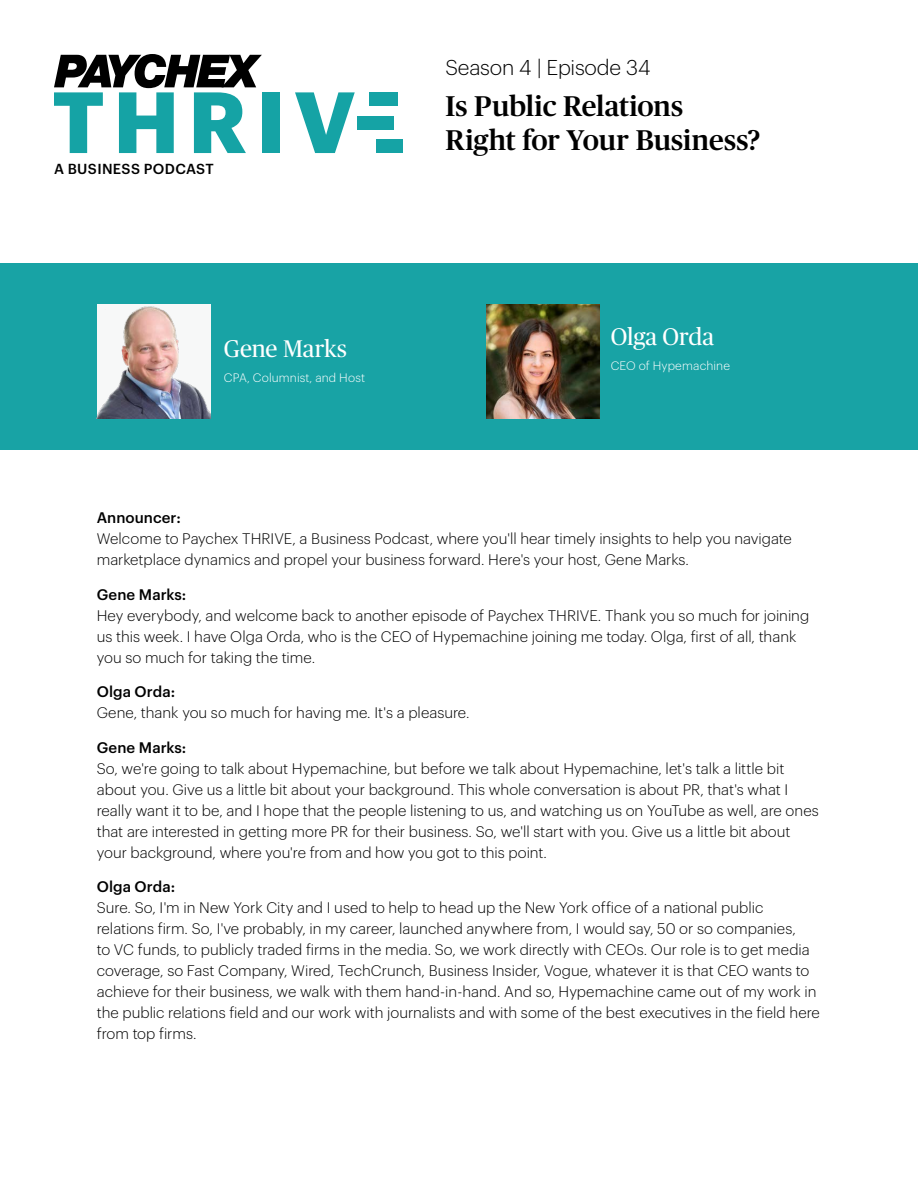
<style>
.page{position:relative;width:918px;height:1188px;background:#fff}
.page>*{position:absolute;margin:0;border:0;box-sizing:border-box;transform-origin:0 0}
.t1{font:500 28.5px/34.2px "Publico Headline";color:#000}
.t2{font:24px "Publico Headline";color:#fff}
.t3{font:300 21px "Graphik";letter-spacing:-.01em;color:#000}
.t4{font:300 15px/21px "Graphik";color:#000}
.t5{font:500 15px "Graphik";letter-spacing:.005em;color:#000}
.t6{font:500 14.25px "Graphik";letter-spacing:.025em;color:#000}
.t7{font:300 12px "Graphik";letter-spacing:.01em;color:#fff}
</style>
<div class="page">
<div style="left:0;top:264px;width:918px;height:186px;background:#18a3a5"></div>
<img style="left:97px;top:305px;width:113px;height:113px">
<img style="left:486px;top:305px;width:113px;height:113px">
<div style="left:262px;top:92px;width:17px;height:61px;background:#15a3a5"></div>
<svg style="left:295px;top:92px;width:60px;height:61px"></svg>
<div style="left:369px;top:92px;width:29px;height:14px;background:#15a3a5"></div>
<div style="left:358px;top:116px;width:36px;height:14px;background:#15a3a5"></div>
<div style="left:376px;top:139px;width:27px;height:14px;background:#15a3a5"></div>
<svg style="left:54px;top:54px;width:208px;height:99px"></svg>
<p class="t6" style="left:54px;top:158px;width:161px">A BUSINESS PODCAST</p>
<h2 class="t2" style="left:224px;top:332px;width:125px">Gene Marks</h2>
<p class="t7" style="left:224px;top:369px;width:143px">CPA, Columnist, and Host</p>
<h3 class="t3" style="left:446px;top:53px;width:207px">Season 4 | Episode 34</h3>
<h1 class="t1" style="left:446px;top:87px;width:317px">Is Public Relations<br>Right for Your Business?</h1>
<h2 class="t2" style="left:611px;top:320px;width:105px">Olga Orda</h2>
<p class="t7" style="left:611px;top:357px;width:121px">CEO of Hypemachine</p>
<p class="t5" style="left:97px;top:506px;width:86px">Announcer:</p>
<p class="t4" style="left:97px;top:527px;width:697px">Welcome to Paychex THRIVE, a Business Podcast, where you'll hear timely insights to help you navigate marketplace dynamics and propel your business forward. Here's your host, Gene Marks.</p>
<p class="t5" style="left:97px;top:583px;width:91px">Gene Marks:</p>
<p class="t4" style="left:97px;top:604px;width:714px">Hey everybody, and welcome back to another episode of Paychex THRIVE. Thank you so much for joining us this week. I have Olga Orda, who is the CEO of Hypemachine joining me today. Olga, first of all, thank you so much for taking the time.</p>
<p class="t5" style="left:97px;top:680px;width:80px">Olga Orda:</p>
<p class="t4" style="left:97px;top:701px;width:374px">Gene, thank you so much for having me. It's a pleasure.</p>
<p class="t5" style="left:97px;top:736px;width:91px">Gene Marks:</p>
<p class="t4" style="left:97px;top:757px;width:724px">So, we're going to talk about Hypemachine, but before we talk about Hypemachine, let's talk a little bit about you. Give us a little bit about your background. This whole conversation is about PR, that's what I really want it to be, and I hope that the people listening to us, and watching us on YouTube as well, are ones that are interested in getting more PR for their business. So, we'll start with you. Give us a little bit about your background, where you're from and how you got to this point.</p>
<p class="t5" style="left:97px;top:875px;width:80px">Olga Orda:</p>
<p class="t4" style="left:97px;top:896px;width:725px">Sure. So, I'm in New York City and I used to help to head up the New York office of a national public relations firm. So, I've probably, in my career, launched anywhere from, I would say, 50 or so companies,<br>to VC funds, to publicly traded firms in the media. So, we work directly with CEOs. Our role is to get media coverage, so Fast Company, Wired, TechCrunch, Business Insider, Vogue, whatever it is that CEO wants to achieve for their business, we walk with them hand-in-hand. And so, Hypemachine came out of my work in the public relations field and our work with journalists and with some of the best executives in the field here from top firms.</p>
</div>
